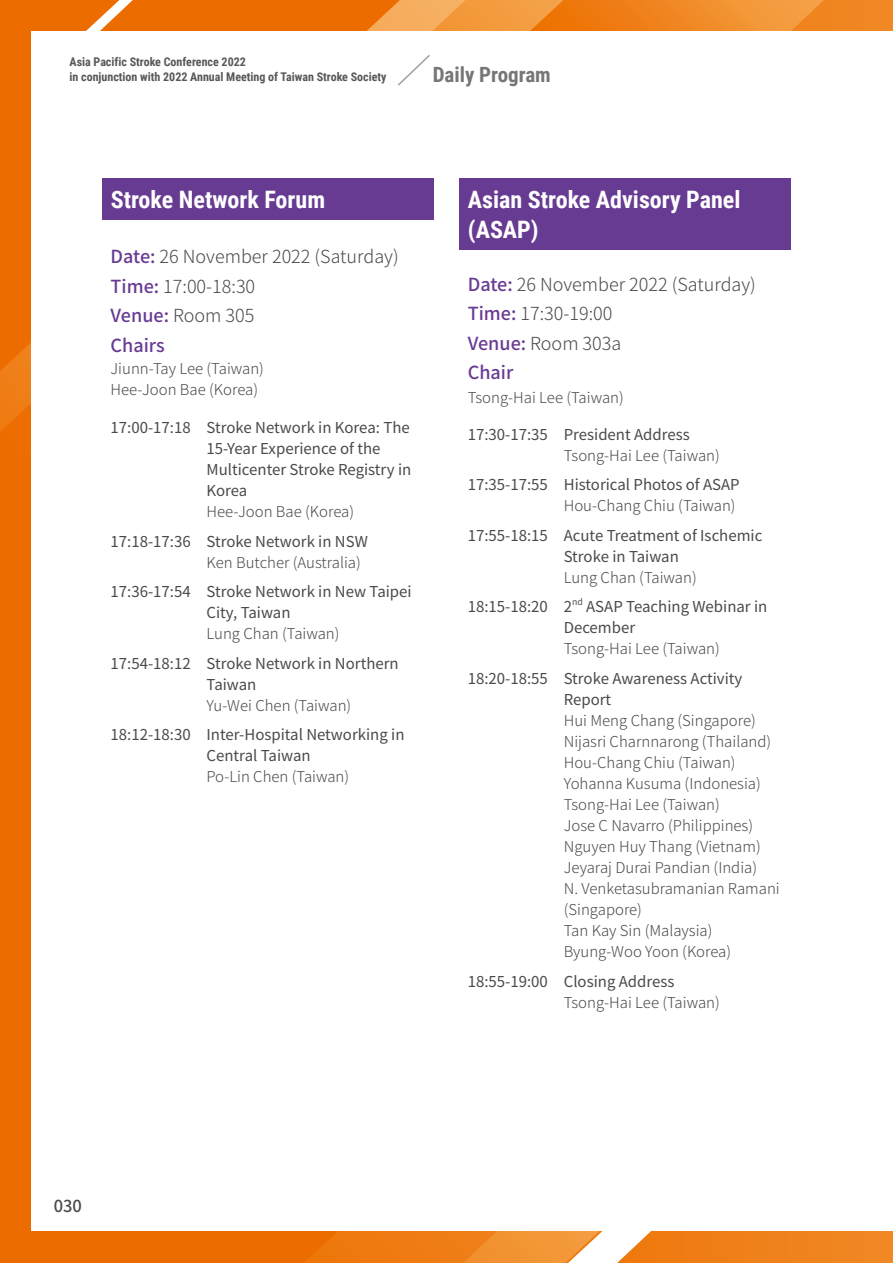
<style>
.page{position:relative;width:893px;height:1263px;background:#ed6c00}
.page>*{position:absolute;margin:0;border:0;box-sizing:border-box;transform-origin:0 0}
.t1{font:700 24px/30px "Roboto Condensed";color:#fff}
.t2{font:700 21px "Roboto Condensed";color:#767676}
.t3{font:300 18px/29.5px "Noto Sans CJ Ktc";color:#4c4948}
.t4{font:500 16.5px "Noto Sans CJ Ktc";color:#4c4948}
.t5{font:300 15px/21px "Noto Sans CJ Ktc";color:#4c4948}
.t6{font:15px/21px "Noto Sans CJ Ktc";color:#4c4948}
.t7{font:700 12px/15px "Roboto Condensed";color:#595757}
.t8{font:8.7px "Noto Sans CJ Ktc";color:#4c4948}
.s1{font-weight:500;color:#683b93}
</style>
<div class="page">
<svg style="left:0;top:0;width:58px;height:469px;background:#ed720a"></svg>
<svg style="left:58px;top:0;width:779px;height:32px;background:#f08827"></svg>
<svg style="left:290px;top:1231px;width:603px;height:32px;background:#ef811a"></svg>
<div style="left:32px;top:32px;width:861px;height:1199px;background:#fff"></div>
<svg style="left:554px;top:1231px;width:147px;height:32px"></svg>
<svg style="left:70px;top:0;width:76px;height:32px"></svg>
<svg style="left:398px;top:55px;width:32px;height:31px"></svg>
<div style="left:459px;top:178px;width:332px;height:71px;background:#683b93"></div>
<div style="left:102px;top:178px;width:332px;height:41px;background:#683b93"></div>
<p class="t7" style="left:70px;top:53px;width:319px">Asia Pacific Stroke Conference 2022<br>in conjunction with 2022 Annual Meeting of Taiwan Stroke Society</p>
<h2 class="t2" style="left:433px;top:59px;width:120px">Daily Program</h2>
<h1 class="t1" style="left:111px;top:183px;width:216px">Stroke Network Forum</h1>
<p class="t3" style="left:111px;top:242px;width:290px"><span class="s1">Date:</span> 26 November 2022 (Saturday)<br><span class="s1">Time:</span> 17:00-18:30<br><span class="s1">Venue:</span> Room 305<br><span class="s1">Chairs</span></p>
<p class="t5" style="left:111px;top:359px;width:155px">Jiunn-Tay Lee (Taiwan)<br>Hee-Joon Bae (Korea)</p>
<p class="t6" style="left:207px;top:418px;width:206px;text-indent:-96px">17:00-17:18 Stroke Network in Korea: The<br>15-Year Experience of the<br>Multicenter Stroke Registry in<br>Korea</p>
<p class="t5" style="left:207px;top:502px;width:149px">Hee-Joon Bae (Korea)</p>
<p class="t6" style="left:111px;top:531px;width:259px">17:18-17:36 Stroke Network in NSW</p>
<p class="t5" style="left:207px;top:552px;width:156px">Ken Butcher (Australia)</p>
<p class="t6" style="left:207px;top:582px;width:207px;text-indent:-96px">17:36-17:54 Stroke Network in New Taipei<br>City, Taiwan</p>
<p class="t5" style="left:207px;top:624px;width:134px">Lung Chan (Taiwan)</p>
<p class="t6" style="left:207px;top:653px;width:194px;text-indent:-96px">17:54-18:12 Stroke Network in Northern<br>Taiwan</p>
<p class="t5" style="left:207px;top:695px;width:146px">Yu-Wei Chen (Taiwan)</p>
<p class="t6" style="left:111px;top:725px;width:295px;text-align:center">18:12-18:30 Inter-Hospital Networking in<br>Central Taiwan</p>
<p class="t5" style="left:207px;top:767px;width:144px">Po-Lin Chen (Taiwan)</p>
<h1 class="t1" style="left:468px;top:183px;width:274px">Asian Stroke Advisory Panel (ASAP)</h1>
<p class="t3" style="left:468px;top:270px;width:290px"><span class="s1">Date:</span> 26 November 2022 (Saturday)<br><span class="s1">Time:</span> 17:30-19:00<br><span class="s1">Venue:</span> Room 303a<br><span class="s1">Chair</span></p>
<p class="t5" style="left:468px;top:388px;width:158px">Tsong-Hai Lee (Taiwan)</p>
<p class="t6" style="left:468px;top:424px;width:224px">17:30-17:35 President Address</p>
<p class="t5" style="left:564px;top:445px;width:158px">Tsong-Hai Lee (Taiwan)</p>
<p class="t6" style="left:468px;top:475px;width:274px">17:35-17:55 Historical Photos of ASAP</p>
<p class="t5" style="left:564px;top:496px;width:173px">Hou-Chang Chiu (Taiwan)</p>
<p class="t6" style="left:564px;top:525px;width:200px;text-indent:-96px">17:55-18:15 Acute Treatment of Ischemic<br>Stroke in Taiwan</p>
<p class="t5" style="left:564px;top:567px;width:134px">Lung Chan (Taiwan)</p>
<p class="t6" style="left:468px;top:597px;width:106px">18:15-18:20 2</p>
<p class="t8" style="left:572px;top:597px;width:12px">nd</p>
<p class="t6" style="left:564px;top:597px;width:205px;text-indent:22px">ASAP Teaching Webinar in<br>December</p>
<p class="t5" style="left:564px;top:639px;width:158px">Tsong-Hai Lee (Taiwan)</p>
<p class="t6" style="left:564px;top:668px;width:180px;text-indent:-96px">18:20-18:55 Stroke Awareness Activity<br>Report</p>
<p class="t5" style="left:564px;top:710px;width:217px">Hui Meng Chang (Singapore)<br>Nijasri Charnnarong (Thailand)<br>Hou-Chang Chiu (Taiwan)<br>Yohanna Kusuma (Indonesia)<br>Tsong-Hai Lee (Taiwan)<br>Jose C Navarro (Philippines)<br>Nguyen Huy Thang (Vietnam)<br>Jeyaraj Durai Pandian (India)<br>N. Venketasubramanian Ramani (Singapore)<br>Tan Kay Sin (Malaysia)<br>Byung-Woo Yoon (Korea)</p>
<p class="t6" style="left:468px;top:971px;width:208px">18:55-19:00 Closing Address</p>
<p class="t5" style="left:564px;top:992px;width:158px">Tsong-Hai Lee (Taiwan)</p>
<p class="t4" style="left:54px;top:1197px;width:30px">030</p>
</div>
